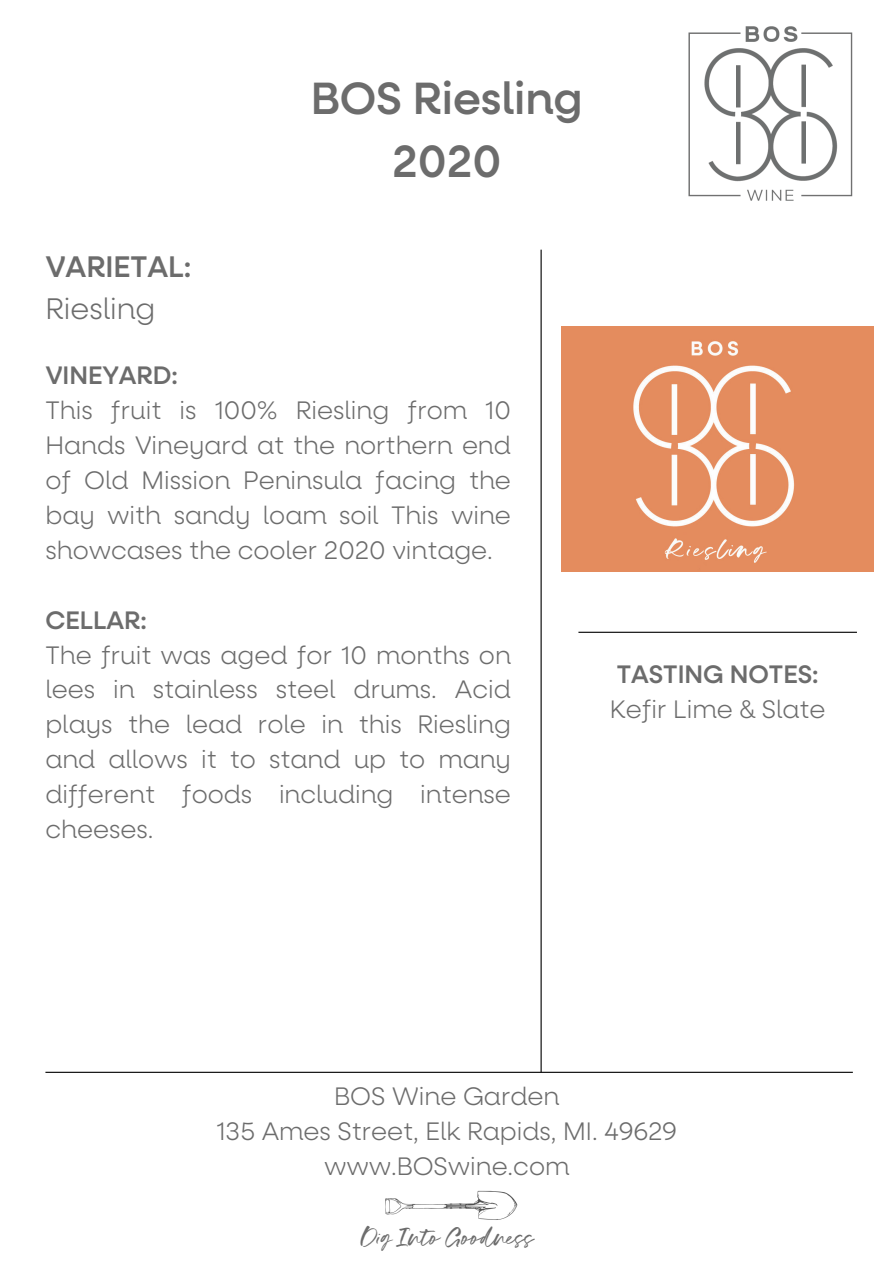
<style>
.page{position:relative;width:894px;height:1264px;background:#fff}
.page>*{position:absolute;margin:0;border:0;box-sizing:border-box;transform-origin:0 0}
.t1{font:500 45.45px "Neulis Alt";color:#6c6c6c}
.t2{font:500 30px "Neulis Alt";color:#6c6c6c}
.t3{font:300 30px "Neulis Alt";color:#6c6c6c}
.t4{font:300 25.5px/34.8px "Neulis Alt";color:#6c6c6c;text-align:justify}
.t5{font:500 25.5px "Neulis Alt";color:#6c6c6c}
.t6{font:22.65px "Galerie La Mess";color:#6c6c6c}
</style>
<div class="page">
<img style="left:385px;top:1190px;width:133px;height:30px">
<hr style="left:540px;top:250px;width:1px;height:822px;background:#000">
<img style="left:688px;top:26px;width:165px;height:175px">
<img style="left:561px;top:327px;width:312px;height:244px">
<hr style="left:578px;top:631px;width:278px;height:2px;background:#000">
<hr style="left:45px;top:1071px;width:807px;height:1px;background:#000">
<p class="t2" style="left:45px;top:248px;width:147px">VARIETAL:</p>
<p class="t3" style="left:45px;top:289px;width:111px">Riesling</p>
<p class="t1" style="left:311px;top:69px;width:273px">BOS Riesling</p>
<p class="t1" style="left:392px;top:132px;width:111px">2020</p>
<p class="t5" style="left:45px;top:360px;width:134px">VINEYARD:</p>
<p class="t4" style="left:45px;top:394px;width:467px">This fruit is 100% Riesling from 10<br>Hands Vineyard at the northern end of Old Mission Peninsula facing the bay with sandy loam soil This wine showcases the cooler 2020 vintage.</p>
<p class="t5" style="left:45px;top:604px;width:103px">CELLAR:</p>
<p class="t4" style="left:45px;top:638px;width:467px">The fruit was aged for 10 months on lees in stainless steel drums. Acid plays the lead role in this Riesling and allows it to stand up to many different foods including intense cheeses.</p>
<p class="t5" style="left:616px;top:658px;width:203px">TASTING NOTES:</p>
<p class="t4" style="left:609px;top:692px;width:217px">Kefir Lime &amp; Slate</p>
<p class="t4" style="left:334px;top:1079px;width:226px">BOS Wine Garden</p>
<p class="t4" style="left:216px;top:1114px;width:462px">135 Ames Street, Elk Rapids, MI. 49629</p>
<p class="t4" style="left:324px;top:1149px;width:247px">www.BOSwine.com</p>
<p class="t6" style="left:360px;top:1220px;width:174px">Dig Into Goodness</p>
</div>
